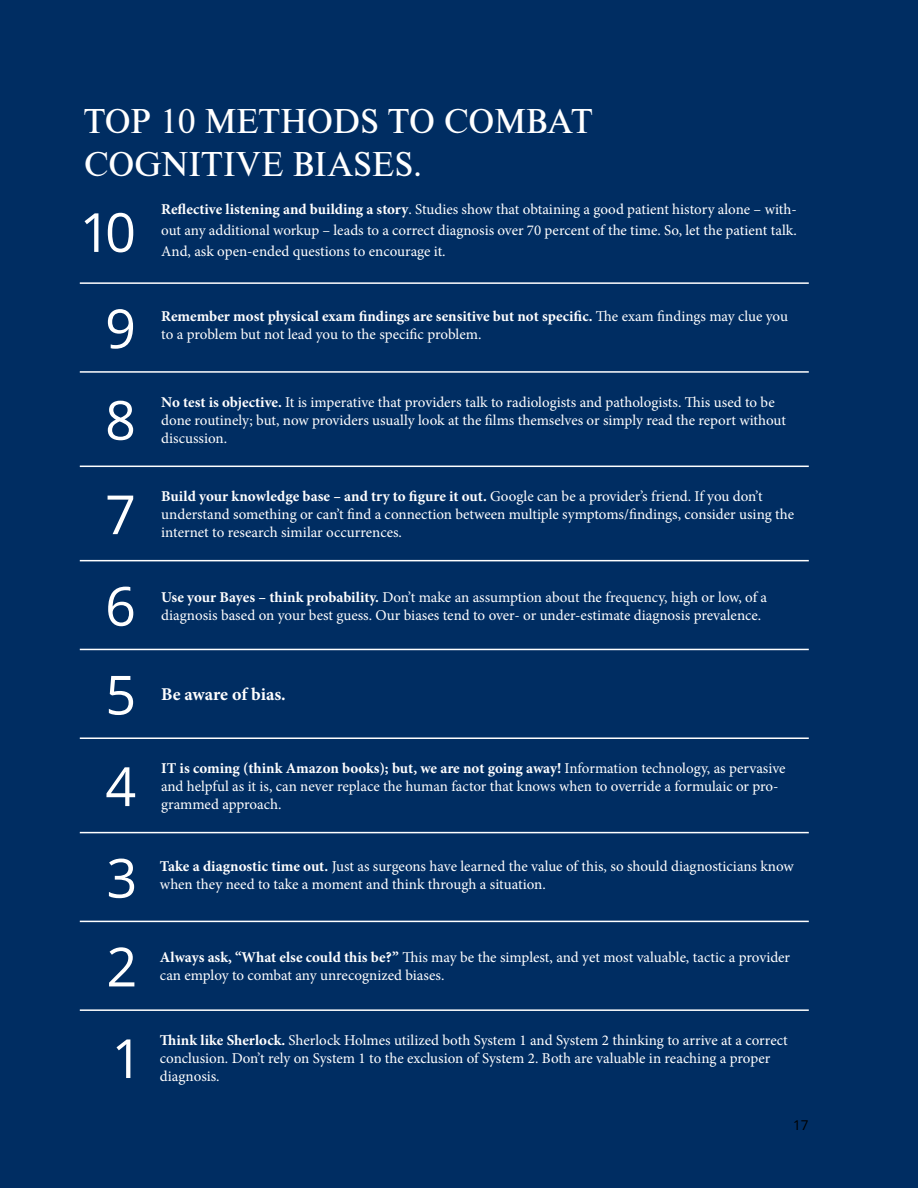
<style>
.page{position:relative;width:918px;height:1188px;background:#002d62}
.page>*{position:absolute;margin:0;border:0;box-sizing:border-box;transform-origin:0 0}
.t1{font:54px "Open Sans";color:#fff}
.t2{font:36px/43.2px "Nimbus Rom D";color:#fff}
.t3{font:700 18px "Minion Pro";letter-spacing:-.005em;color:#fff}
.t4{font:15px/18px "Minion Pro";letter-spacing:-.005em;color:#fff}
.t5{font:13.5px "Open Sans";color:#000}
.s1{font-weight:700}
</style>
<div class="page">
<hr style="left:80px;top:282px;width:729px;height:2px;background:#fff">
<hr style="left:80px;top:371px;width:729px;height:2px;background:#fff">
<hr style="left:80px;top:466px;width:729px;height:1px;background:#fff">
<hr style="left:80px;top:560px;width:729px;height:1px;background:#fff">
<hr style="left:80px;top:649px;width:729px;height:1px;background:#fff">
<hr style="left:80px;top:737px;width:729px;height:2px;background:#fff">
<hr style="left:80px;top:832px;width:729px;height:1px;background:#fff">
<hr style="left:80px;top:921px;width:729px;height:1px;background:#fff">
<hr style="left:80px;top:1009px;width:729px;height:2px;background:#fff">
<h2 class="t2" style="left:84px;top:98px;width:510px">TOP 10 METHODS TO COMBAT<br>COGNITIVE BIASES.</h2>
<h1 class="t1" style="left:80px;top:195px;width:58px">10</h1>
<p class="t4" style="left:161px;top:199px;width:637px;line-height:21px;text-align:justify"><span class="s1">Reflective listening and building a story</span>. Studies show that obtaining a good patient history alone – with&shy;out any additional workup – leads to a correct diagnosis over 70 percent of the time. So, let the patient talk.<br>And, ask open-ended questions to encourage it.</p>
<h1 class="t1" style="left:105px;top:292px;width:32px">9</h1>
<p class="t4" style="left:161px;top:307px;width:628px"><span class="s1">Remember most physical exam findings are sensitive but not specific.</span> The exam findings may clue you to a problem but not lead you to the specific problem.</p>
<h1 class="t1" style="left:105px;top:383px;width:32px">8</h1>
<p class="t4" style="left:161px;top:393px;width:626px"><span class="s1">No test is objective.</span> It is imperative that providers talk to radiologists and pathologists. This used to be done routinely; but, now providers usually look at the films themselves or simply read the report without discussion.</p>
<h1 class="t1" style="left:105px;top:478px;width:32px">7</h1>
<p class="t4" style="left:161px;top:487px;width:634px"><span class="s1">Build your knowledge base – and try to figure it out.</span> Google can be a provider’s friend. If you don’t understand something or can’t find a connection between multiple symptoms/findings, consider using the internet to research similar occurrences.</p>
<h1 class="t1" style="left:105px;top:569px;width:32px">6</h1>
<p class="t4" style="left:161px;top:588px;width:607px"><span class="s1">Use your Bayes – think probability.</span> Don’t make an assumption about the frequency, high or low, of a diagnosis based on your best guess. Our biases tend to over- or under-estimate diagnosis prevalence.</p>
<h1 class="t1" style="left:105px;top:658px;width:32px">5</h1>
<p class="t3" style="left:161px;top:682px;width:126px">Be aware of bias.</p>
<h1 class="t1" style="left:105px;top:749px;width:32px">4</h1>
<p class="t4" style="left:161px;top:759px;width:626px"><span class="s1">IT is coming (think Amazon books); but, we are not going away!</span> Information technology, as pervasive and helpful as it is, can never replace the human factor that knows when to override a formulaic or pro&shy;grammed approach.</p>
<h1 class="t1" style="left:106px;top:841px;width:32px">3</h1>
<p class="t4" style="left:160px;top:857px;width:635px"><span class="s1">Take a diagnostic time out.</span> Just as surgeons have learned the value of this, so should diagnosticians know when they need to take a moment and think through a situation.</p>
<h1 class="t1" style="left:106px;top:930px;width:32px">2</h1>
<p class="t4" style="left:160px;top:949px;width:632px"><span class="s1">Always ask, “What else could this be?”</span> This may be the simplest, and yet most valuable, tactic a provider can employ to combat any unrecognized biases.</p>
<h1 class="t1" style="left:112px;top:1021px;width:32px">1</h1>
<p class="t4" style="left:160px;top:1031px;width:629px"><span class="s1">Think like Sherlock.</span> Sherlock Holmes utilized both System 1 and System 2 thinking to arrive at a correct conclusion. Don’t rely on System 1 to the exclusion of System 2. Both are valuable in reaching a proper diagnosis.</p>
<p class="t5" style="left:793px;top:1116px;width:17px">17</p>
</div>
